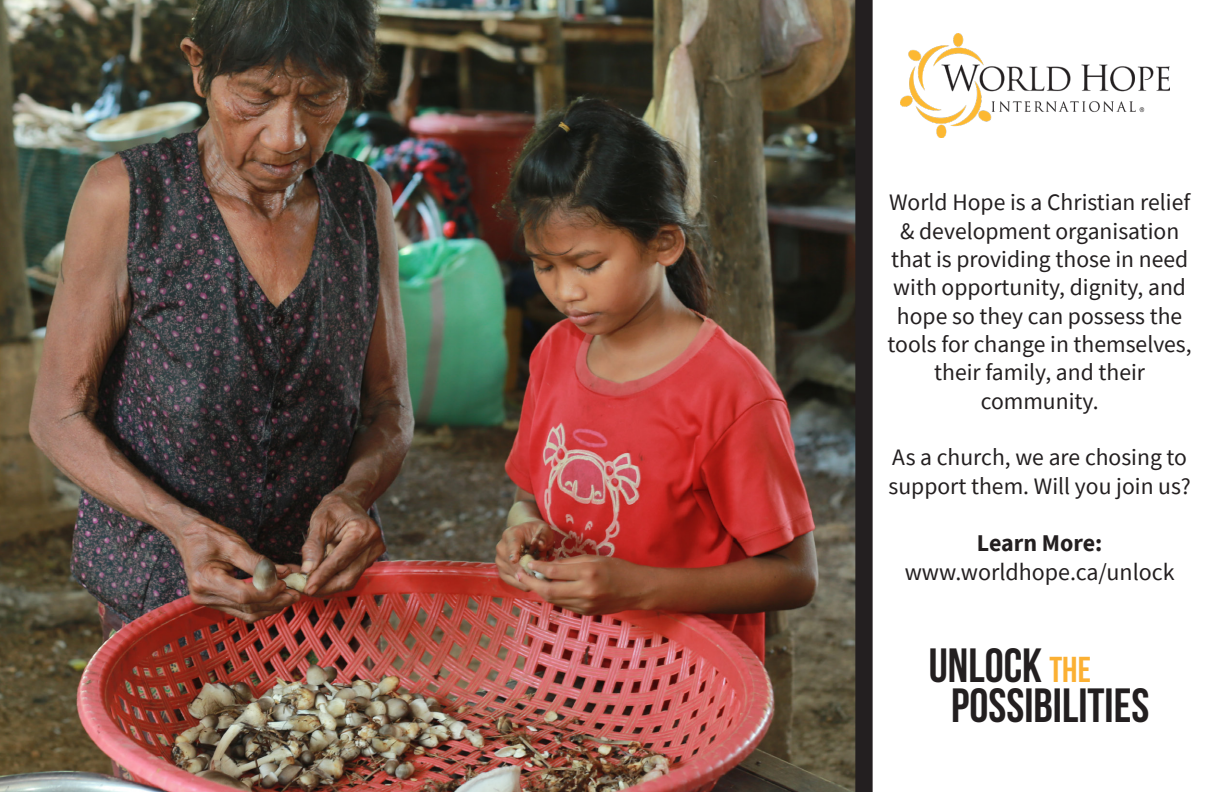
<style>
.page{position:relative;width:1224px;height:792px;background:#fff}
.page>*{position:absolute;margin:0;border:0;box-sizing:border-box;transform-origin:0 0}
.t1{font:700 48px "Bebas Neue";color:#231f20}
.t2{font:24px "Source Sans Pro";color:#231f20}
.t3{font:700 24px "Source Sans Pro";color:#231f20}
.t4{font:23.6px/28.4px "Source Sans Pro";color:#231f20;text-align:center}
.s1{font-size:36px;color:#fbb033}
</style>
<div class="page">
<img style="left:0;top:0;width:855px;height:792px">
<svg style="left:855px;top:0;width:18px;height:792px;background:#252121"></svg>
<img style="left:900px;top:34px;width:270px;height:104px">
<p class="t4" style="left:888px;top:188px;width:306px">World Hope is a Christian relief &amp; development organisation that is providing those in need with opportunity, dignity, and hope so they can possess the tools for change in themselves, their family, and their community.</p>
<p class="t4" style="left:889px;top:443px;width:304px;text-align:left">As a church, we are chosing to support them. Will you join us?</p>
<p class="t3" style="left:977px;top:527px;width:127px">Learn More:</p>
<p class="t2" style="left:905px;top:557px;width:271px">www.worldhope.ca/unlock</p>
<p class="t1" style="left:929px;top:639px;width:164px">UNLOCK <span class="s1">THE</span></p>
<p class="t1" style="left:951px;top:679px;width:200px">POSSIBILITIES</p>
</div>
